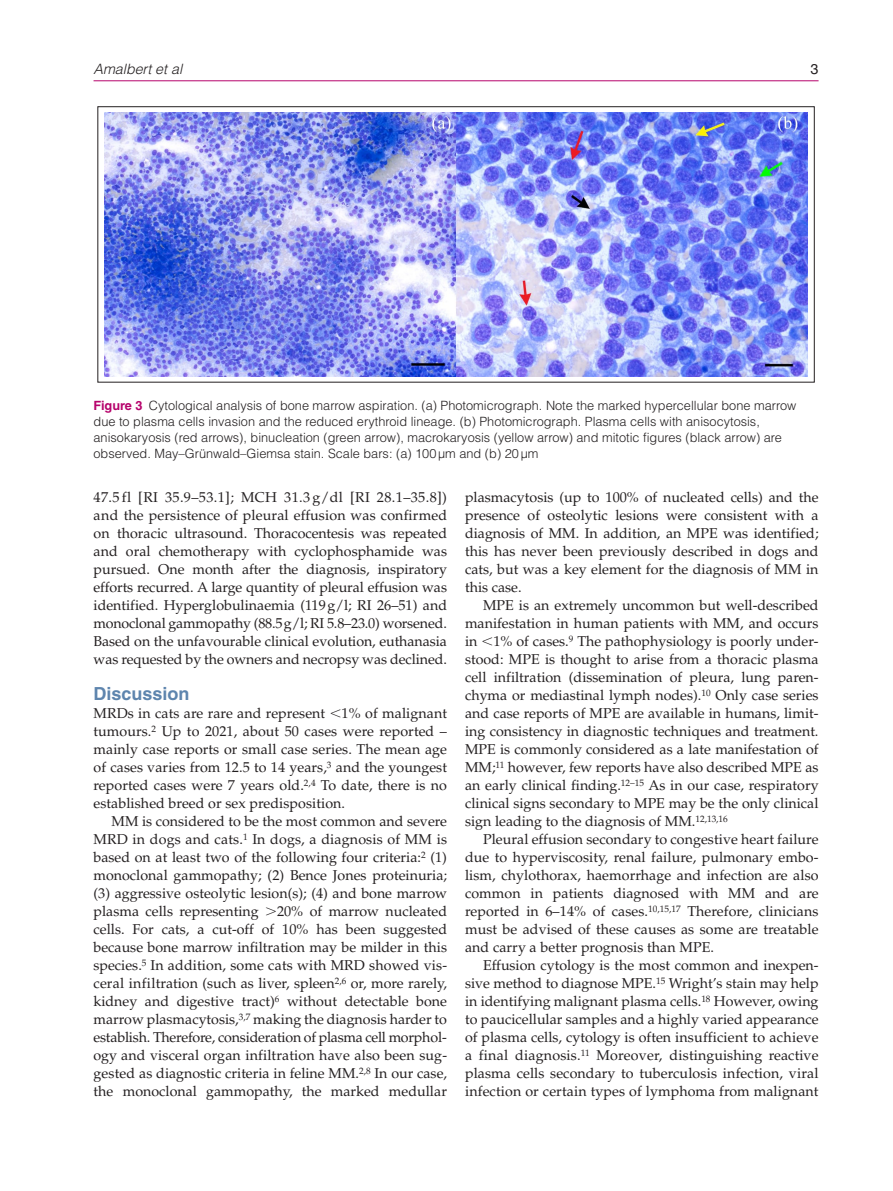
<style>
.page{position:relative;width:893px;height:1191px;background:#fff}
.page>*{position:absolute;margin:0;border:0;box-sizing:border-box;transform-origin:0 0}
.t1{font:700 18px "Helvetica LT Std";color:#5e85ae}
.t2{font:14.25px/18px "Palatino LT Std";color:#231f20;text-align:justify}
.t3{font:italic 300 14.25px "Helvetica LT Std";color:#231f20}
.t4{font:14.25px "Helvetica LT Std";color:#231f20}
.t5{font:300 12.75px/15.8px "Helvetica LT Std";color:#231f20}
.s1{font-weight:700;color:#b6036c}
</style>
<div class="page">
<hr style="left:94px;top:80px;width:725px;height:1px;background:#b6036c">
<img style="left:105px;top:113px;width:702px;height:263px">
<p class="t3" style="left:94px;top:60px;width:90px">Amalbert et al</p>
<p class="t4" style="left:811px;top:61px;width:9px">3</p>
<p class="t5" style="left:94px;top:398px;width:704px"><span class="s1">Figure 3</span> Cytological analysis of bone marrow aspiration. (a) Photomicrograph. Note the marked hypercellular bone marrow due to plasma cells invasion and the reduced erythroid lineage. (b) Photomicrograph. Plasma cells with anisocytosis, anisokaryosis (red arrows), binucleation (green arrow), macrokaryosis (yellow arrow) and mitotic figures (black arrow) are observed. May–Grünwald–Giemsa stain. Scale bars: (a) 100µm and (b) 20µm</p>
<p class="t2" style="left:94px;top:488px;width:355px">47.5 fl [RI 35.9–53.1]; MCH 31.3 g/dl [RI 28.1–35.8]) and the persistence of pleural effusion was confirmed on thoracic ultrasound. Thoracocentesis was repeated and oral chemotherapy with cyclophosphamide was pursued. One month after the diagnosis, inspiratory efforts recurred. A large quantity of pleural effusion was identified. Hyperglobulinaemia (119g/l; RI 26–51) and monoclonal gammopathy (88.5g/l; RI 5.8–23.0) worsened.<br>Based on the unfavourable clinical evolution, euthanasia was requested by the owners and necropsy was declined.</p>
<p class="t1" style="left:94px;top:682px;width:98px">Discussion</p>
<p class="t2" style="left:94px;top:704px;width:355px">MRDs in cats are rare and represent 1% of malignant tumours.<sup>2</sup> Up to 2021, about 50 cases were reported – mainly case reports or small case series. The mean age of cases varies from 12.5 to 14 years,<sup>3</sup> and the youngest reported cases were 7 years old.<sup>2,4</sup> To date, there is no established breed or sex predisposition.</p>
<p class="t2" style="left:94px;top:812px;width:355px;text-indent:18px">MM is considered to be the most common and severe MRD in dogs and cats.<sup>1</sup> In dogs, a diagnosis of MM is based on at least two of the following four criteria:<sup>2</sup> (1) monoclonal gammopathy; (2) Bence Jones proteinuria; (3) aggressive osteolytic lesion(s); (4) and bone marrow plasma cells representing</p>
<p class="t2" style="left:94px;top:902px;width:355px;text-indent:183px">20% of marrow nucleated cells. For cats, a cut-off of 10% has been suggested because bone marrow infiltration may be milder in this species.<sup>5</sup> In addition, some cats with MRD showed vis&shy;ceral infiltration (such as liver, spleen<sup>2,6</sup> or, more rarely, kidney and digestive tract)<sup>6</sup> without detectable bone marrow plasmacytosis,<sup>3,7</sup> making the diagnosis harder to establish. Therefore, consideration of plasma cell morphol&shy;ogy and visceral organ infiltration have also been sug&shy;gested as diagnostic criteria in feline MM.<sup>2,8</sup> In our case, the monoclonal gammopathy, the marked medullar</p>
<p class="t2" style="left:465px;top:488px;width:355px">plasmacytosis (up to 100% of nucleated cells) and the presence of osteolytic lesions were consistent with a diagnosis of MM. In addition, an MPE was identified; this has never been previously described in dogs and cats, but was a key element for the diagnosis of MM in this case.</p>
<p class="t2" style="left:465px;top:596px;width:355px;text-indent:18px">MPE is an extremely uncommon but well-described manifestation in human patients with MM, and occurs in 1% of cases.<sup>9</sup> The pathophysiology is poorly under&shy;stood: MPE is thought to arise from a thoracic plasma cell infiltration (dissemination of pleura, lung paren&shy;chyma or mediastinal lymph nodes).<sup>10</sup> Only case series and case reports of MPE are available in humans, limit&shy;ing consistency in diagnostic techniques and treatment.<br>MPE is commonly considered as a late manifestation of MM;<sup>11</sup> however, few reports have also described MPE as an early clinical finding.<sup>12–15</sup> As in our case, respiratory clinical signs secondary to MPE may be the only clinical sign leading to the diagnosis of MM.<sup>12,13,16</sup></p>
<p class="t2" style="left:465px;top:830px;width:355px;text-indent:18px">Pleural effusion secondary to congestive heart failure due to hyperviscosity, renal failure, pulmonary embo&shy;lism, chylothorax, haemorrhage and infection are also common in patients diagnosed with MM and are reported in 6–14% of cases.<sup>10,15,17</sup> Therefore, clinicians must be advised of these causes as some are treatable and carry a better prognosis than MPE.</p>
<p class="t2" style="left:465px;top:956px;width:355px;text-indent:18px">Effusion cytology is the most common and inexpen&shy;sive method to diagnose MPE.<sup>15</sup> Wright’s stain may help in identifying malignant plasma cells.<sup>18</sup> However, owing to paucicellular samples and a highly varied appearance of plasma cells, cytology is often insufficient to achieve a final diagnosis.<sup>11</sup> Moreover, distinguishing reactive plasma cells secondary to tuberculosis infection, viral infection or certain types of lymphoma from malignant</p>
</div>
